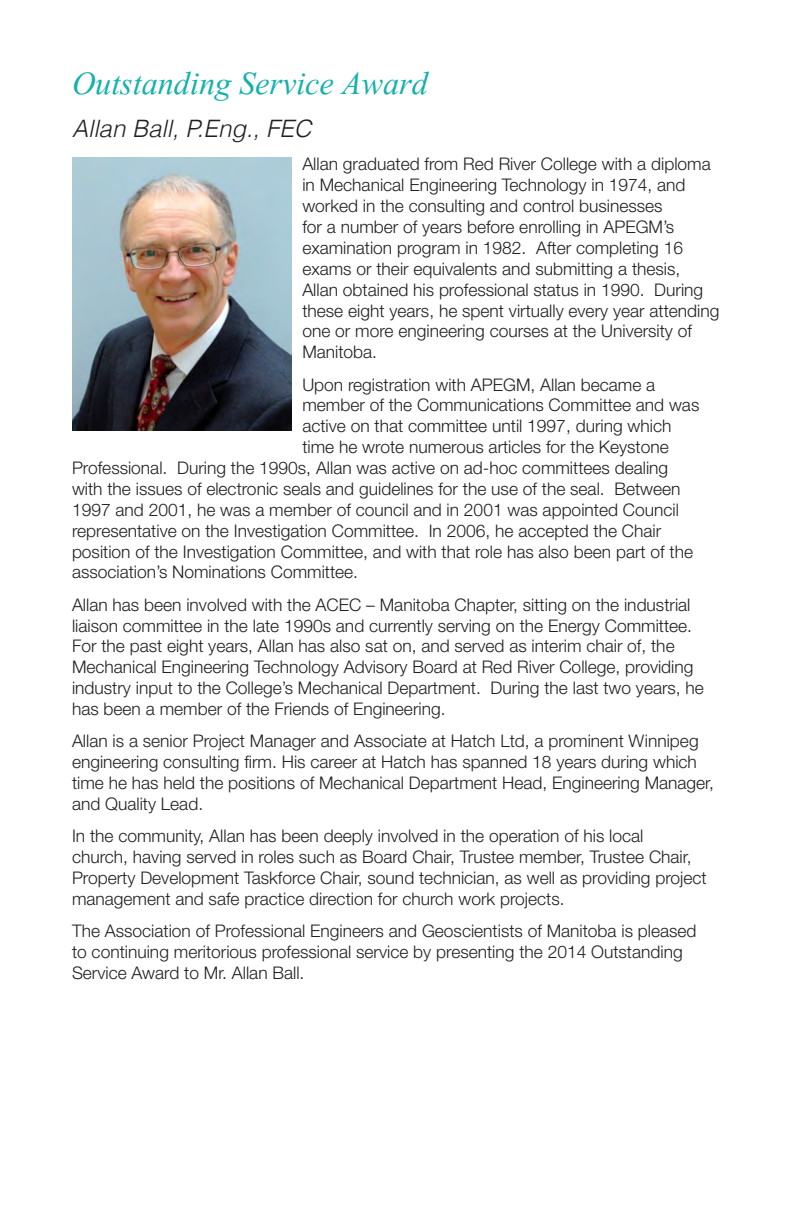
<style>
.page{position:relative;width:792px;height:1224px;background:#fff}
.page>*{position:absolute;margin:0;border:0;box-sizing:border-box;transform-origin:0 0}
.t1{font:40px "Vijaya";color:#13b1ab}
.t2{font:italic 300 24px "Helvetica LT";color:#231f20}
.t3{font:300 17.4px/20.8px "Helvetica Neue";color:#231f20}
</style>
<div class="page">
<img style="left:72px;top:158px;width:219px;height:272px">
<p class="t1" style="left:72px;top:52px;width:357px">Outstanding Service Award</p>
<p class="t2" style="left:72px;top:114px;width:241px">Allan Ball, P.Eng., FEC</p>
<p class="t3" style="left:302px;top:153px;width:419px">Allan graduated from Red River College with a diploma in Mechanical Engineering Technology in 1974, and worked in the consulting and control businesses<br>for a number of years before enrolling in APEGM’s examination program in 1982. After completing 16 exams or their equivalents and submitting a thesis, Allan obtained his professional status in 1990. During these eight years, he spent virtually every year attending one or more engineering courses at the University of Manitoba.</p>
<p class="t3" style="left:302px;top:374px;width:354px">Upon registration with APEGM, Allan became a</p>
<p class="t3" style="left:302px;top:394px;width:399px">member of the Communications Committee and was</p>
<p class="t3" style="left:302px;top:415px;width:371px">active on that committee until 1997, during which</p>
<p class="t3" style="left:302px;top:436px;width:368px">time he wrote numerous articles for the Keystone</p>
<p class="t3" style="left:72px;top:457px;width:598px">Professional. During the 1990s, Allan was active on ad-hoc committees dealing</p>
<p class="t3" style="left:72px;top:478px;width:610px">with the issues of electronic seals and guidelines for the use of the seal. Between</p>
<p class="t3" style="left:72px;top:499px;width:608px">1997 and 2001, he was a member of council and in 2001 was appointed Council</p>
<p class="t3" style="left:72px;top:520px;width:591px">representative on the Investigation Committee. In 2006, he accepted the Chair</p>
<p class="t3" style="left:72px;top:541px;width:623px">position of the Investigation Committee, and with that role has also been part of the</p>
<p class="t3" style="left:72px;top:562px;width:288px">association’s Nominations Committee.</p>
<p class="t3" style="left:72px;top:594px;width:634px">Allan has been involved with the ACEC – Manitoba Chapter, sitting on the industrial liaison committee in the late 1990s and currently serving on the Energy Committee.<br>For the past eight years, Allan has also sat on, and served as interim chair of, the Mechanical Engineering Technology Advisory Board at Red River College, providing industry input to the College’s Mechanical Department. During the last two years, he has been a member of the Friends of Engineering.</p>
<p class="t3" style="left:72px;top:730px;width:644px">Allan is a senior Project Manager and Associate at Hatch Ltd, a prominent Winnipeg engineering consulting firm. His career at Hatch has spanned 18 years during which time he has held the positions of Mechanical Department Head, Engineering Manager, and Quality Lead.</p>
<p class="t3" style="left:72px;top:825px;width:636px">In the community, Allan has been deeply involved in the operation of his local<br>church, having served in roles such as Board Chair, Trustee member, Trustee Chair, Property Development Taskforce Chair, sound technician, as well as providing project management and safe practice direction for church work projects.</p>
<p class="t3" style="left:72px;top:920px;width:626px">The Association of Professional Engineers and Geoscientists of Manitoba is pleased to continuing meritorious professional service by presenting the 2014 Outstanding<br>Service Award to Mr. Allan Ball.</p>
</div>
